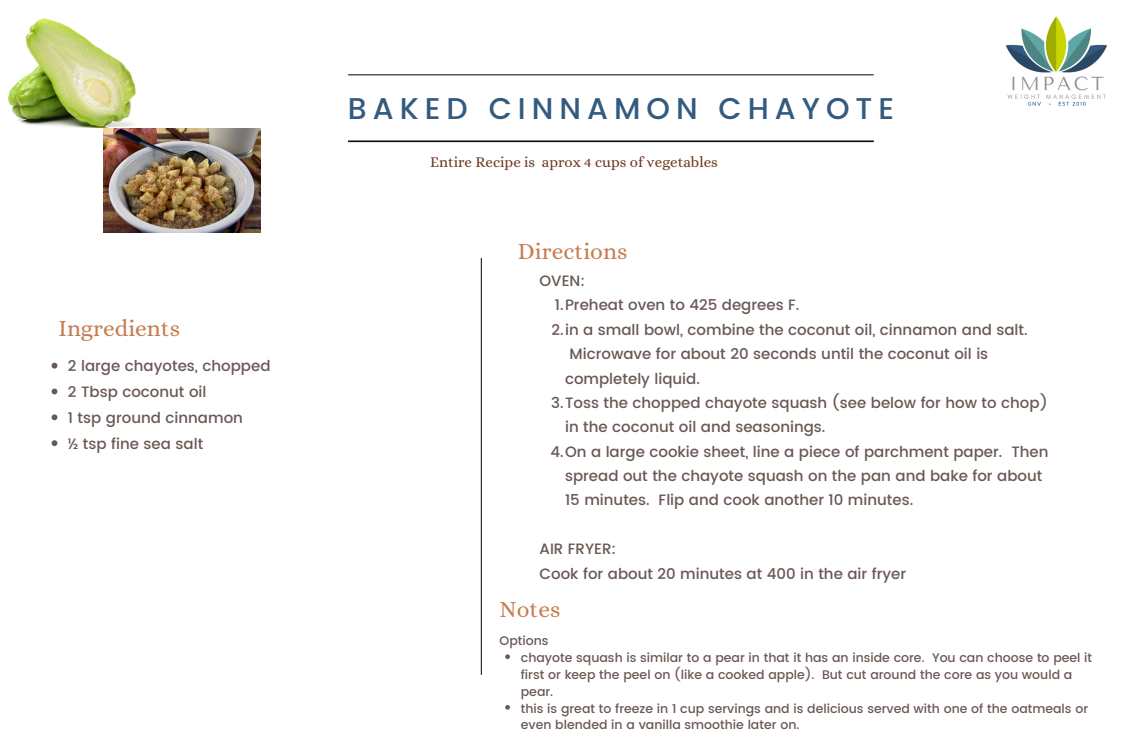
<style>
.page{position:relative;width:1125px;height:750px;background:#fff}
.page>*{position:absolute;margin:0;border:0;box-sizing:border-box;transform-origin:0 0}
.t1{font:500 30px "Poppins";letter-spacing:.2em;color:#335a7f}
.t2{font:23.38px "Alice";color:#c67e50}
.t3{font:500 15px/25.9px "Poppins";color:#695853}
.t4{font:15px "Alice";color:#6f391d}
.t5{font:500 12.5px/16.9px "Poppins";color:#695853}
</style>
<div class="page">
<hr style="left:348px;top:141px;width:525px;height:1px;background:#000">
<hr style="left:481px;top:258px;width:1px;height:417px;background:#000">
<hr style="left:348px;top:74px;width:525px;height:1px;background:#000">
<img style="left:1006px;top:16px;width:101px;height:90px">
<img style="left:8px;top:18px;width:128px;height:129px">
<img style="left:104px;top:128px;width:156px;height:104px">
<svg style="left:505px;top:654px;width:5px;height:5px"></svg>
<svg style="left:505px;top:705px;width:5px;height:5px"></svg>
<svg style="left:52px;top:363px;width:5px;height:6px"></svg>
<svg style="left:52px;top:389px;width:5px;height:5px"></svg>
<svg style="left:52px;top:414px;width:5px;height:6px"></svg>
<svg style="left:52px;top:440px;width:5px;height:6px"></svg>
<h2 class="t2" style="left:59px;top:315px;width:123px">Ingredients</h2>
<p class="t3" style="left:68px;top:353px;width:204px">2 large chayotes, chopped<br>2 Tbsp coconut oil<br>1 tsp ground cinnamon<br>½ tsp fine sea salt</p>
<h1 class="t1" style="left:348px;top:91px;width:548px">BAKED CINNAMON CHAYOTE</h1>
<p class="t4" style="left:430px;top:154px;width:289px">Entire Recipe is aprox 4 cups of vegetables</p>
<h2 class="t2" style="left:518px;top:237px;width:111px">Directions</h2>
<p class="t3" style="left:540px;top:268px;width:47px">OVEN:</p>
<p class="t3" style="left:555px;top:292px;width:246px">1.Preheat oven to 425 degrees F.</p>
<p class="t3" style="left:551px;top:317px;width:478px">2.in a small bowl, combine the coconut oil, cinnamon and salt.</p>
<p class="t3" style="left:570px;top:341px;width:420px">Microwave for about 20 seconds until the coconut oil is</p>
<p class="t3" style="left:565px;top:365px;width:136px">completely liquid.</p>
<p class="t3" style="left:551px;top:390px;width:498px">3.Toss the chopped chayote squash (see below for how to chop)</p>
<p class="t3" style="left:565px;top:414px;width:262px">in the coconut oil and seasonings.</p>
<p class="t3" style="left:550px;top:439px;width:500px">4.On a large cookie sheet, line a piece of parchment paper. Then</p>
<p class="t3" style="left:565px;top:463px;width:479px">spread out the chayote squash on the pan and bake for about</p>
<p class="t3" style="left:565px;top:487px;width:350px">15 minutes. Flip and cook another 10 minutes.</p>
<p class="t3" style="left:540px;top:537px;width:368px;line-height:24.4px">AIR FRYER:<br>Cook for about 20 minutes at 400 in the air fryer</p>
<h2 class="t2" style="left:500px;top:596px;width:62px">Notes</h2>
<p class="t5" style="left:500px;top:632px;width:50px">Options</p>
<p class="t5" style="left:521px;top:649px;width:573px">chayote squash is similar to a pear in that it has an inside core. You can choose to peel it first or keep the peel on (like a cooked apple). But cut around the core as you would a pear.<br>this is great to freeze in 1 cup servings and is delicious served with one of the oatmeals or even blended in a vanilla smoothie later on.</p>
</div>
